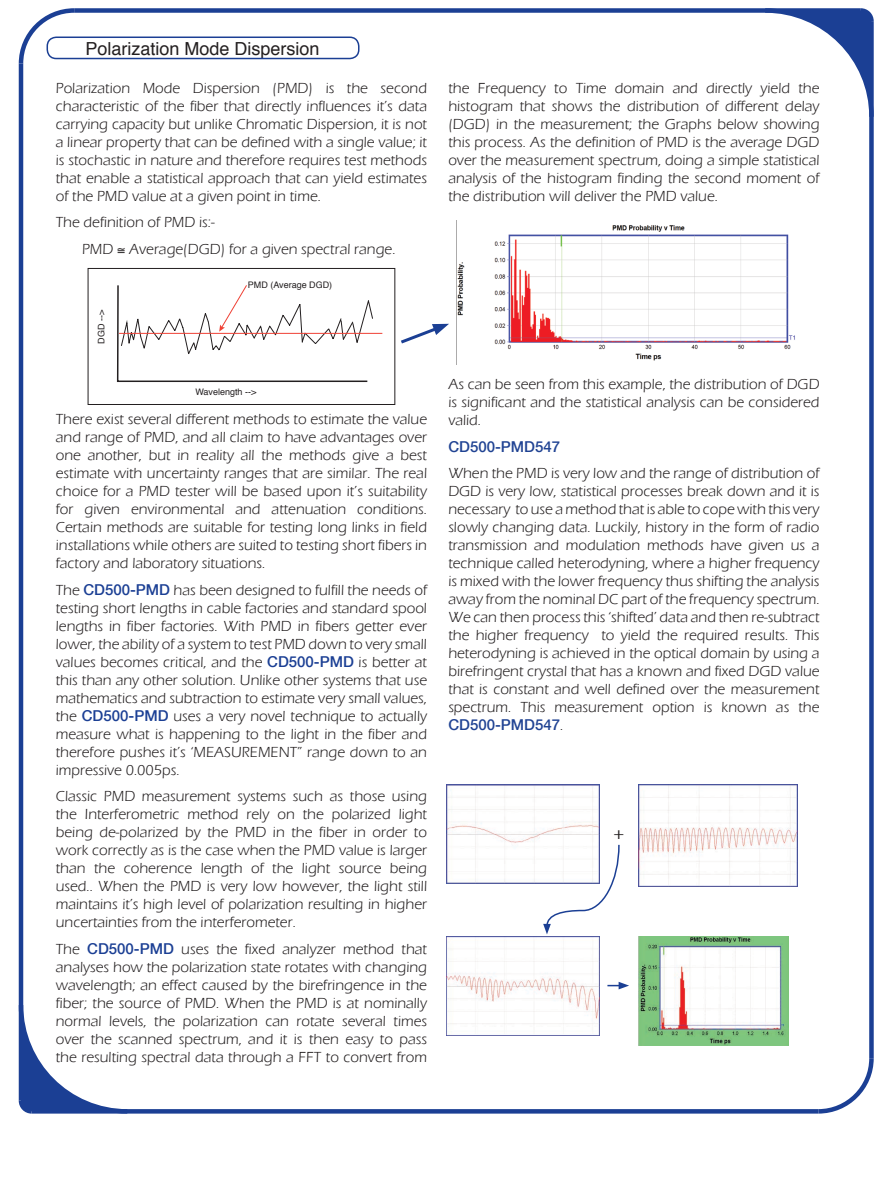
<style>
.page{position:relative;width:893px;height:1188px;background:#fff}
.page>*{position:absolute;margin:0;border:0;box-sizing:border-box;transform-origin:0 0}
.t1{font:18px "Helvetica";color:#231f20}
.t2{font:18px "Times";color:#231f20}
.t3{font:15px/18px "Eras Book ITC";color:#231f20;text-align:justify}
.t4{font:500 15px "Helvetica Neue";color:#204393}
.t5{font:9px "Helvetica";color:#231f20}
.s1{font-family:"Helvetica Neue";font-weight:500;color:#1b3f94}
.s2{font-family:"Eras Book ITC";font-weight:400;color:#231f20}
</style>
<div class="page">
<svg style="left:773px;top:8px;width:101px;height:102px"></svg>
<svg style="left:18px;top:8px;width:61px;height:60px"></svg>
<div style="left:74px;top:8px;width:787px;height:5px;background:#1b3f94"></div>
<hr style="left:19px;top:64px;width:4px;height:1037px;background:#1b3f94">
<div style="left:32px;top:1109px;width:786px;height:5px;background:#1b3f94"></div>
<svg style="left:18px;top:1001px;width:114px;height:113px"></svg>
<div style="left:869px;top:21px;width:5px;height:1037px;background:#1b3f94"></div>
<svg style="left:814px;top:1054px;width:60px;height:60px"></svg>
<div style="left:47px;top:37px;width:312px;height:22px;border:2px solid #1b3f94;border-radius:9px"></div>
<hr style="left:119px;top:333px;width:263px;height:1px;background:#ef4135">
<svg style="left:116px;top:285px;width:257px;height:97px"></svg>
<div style="left:88px;top:268px;width:307px;height:137px;border:1px solid #231f20"></div>
<img style="left:457px;top:225px;width:338px;height:136px">
<img style="left:639px;top:784px;width:158px;height:102px">
<img style="left:639px;top:936px;width:150px;height:110px">
<img style="left:446px;top:936px;width:154px;height:99px">
<img style="left:446px;top:784px;width:154px;height:99px">
<svg style="left:543px;top:843px;width:77px;height:91px"></svg>
<svg style="left:607px;top:982px;width:22px;height:7px"></svg>
<svg style="left:401px;top:324px;width:48px;height:20px"></svg>
<p class="t1" style="left:85px;top:34px;width:236px">Polarization Mode Dispersion</p>
<p class="t3" style="left:56px;top:79px;width:373px">Polarization Mode Dispersion (PMD) is the second characteristic of the fiber that directly influences it’s data carrying capacity but unlike Chromatic Dispersion, it is not a linear property that can be defined with a single value; it is stochastic in nature and therefore requires test methods that enable a statistical approach that can yield estimates of the PMD value at a given point in time.</p>
<p class="t3" style="left:82px;top:209px;width:315px;line-height:26.5px;text-indent:-26px">The definition of PMD is:-<br>PMD ≅ Average(DGD) for a given spectral range.</p>
<p class="t5" style="left:94px;top:344px;width:35px;rotate:-90deg">DGD --&gt;</p>
<p class="t5" style="left:248px;top:278px;width:86px">PMD (Average DGD)</p>
<p class="t5" style="left:195px;top:385px;width:62px">Wavelength --&gt;</p>
<p class="t3" style="left:56px;top:411px;width:373px">There exist several different methods to estimate the value and range of PMD, and all claim to have advantages over one another, but in reality all the methods give a best estimate with uncertainty ranges that are similar. The real choice for a PMD tester will be based upon it’s suitability for given environmental and attenuation conditions.<br>Certain methods are suitable for testing long links in field installations while others are suited to testing short fibers in factory and laboratory situations.</p>
<p class="t3" style="left:56px;top:581px;width:373px">The <span class="s1">CD500-PMD</span> has been designed to fulfill the needs of testing short lengths in cable factories and standard spool lengths in fiber factories. With PMD in fibers getter ever lower, the ability of a system to test PMD down to very small values becomes critical, and the <span class="s1">CD500-PMD</span> is better at this than any other solution. Unlike other systems that use mathematics and subtraction to estimate very small values, the <span class="s1">CD500-PMD</span> uses a very novel technique to actually measure what is happening to the light in the fiber and therefore pushes it’s ‘MEASUREMENT” range down to an impressive 0.005ps.</p>
<p class="t3" style="left:56px;top:788px;width:373px">Classic PMD measurement systems such as those using the Interferometric method rely on the polarized light being de-polarized by the PMD in the fiber in order to work correctly as is the case when the PMD value is larger than the coherence length of the light source being used.. When the PMD is very low however, the light still maintains it’s high level of polarization resulting in higher uncertainties from the interferometer.</p>
<p class="t3" style="left:56px;top:940px;width:373px">The <span class="s1">CD500-PMD</span> uses the fixed analyzer method that analyses how the polarization state rotates with changing wavelength; an effect caused by the birefringence in the fiber; the source of PMD. When the PMD is at nominally normal levels, the polarization can rotate several times over the scanned spectrum, and it is then easy to pass the resulting spectral data through a FFT to convert from</p>
<p class="t3" style="left:448px;top:79px;width:373px">the Frequency to Time domain and directly yield the histogram that shows the distribution of different delay (DGD) in the measurement; the Graphs below showing this process. As the definition of PMD is the average DGD over the measurement spectrum, doing a simple statistical analysis of the histogram finding the second moment of the distribution will deliver the PMD value.</p>
<p class="t3" style="left:448px;top:376px;width:373px">As can be seen from this example, the distribution of DGD is significant and the statistical analysis can be considered valid.</p>
<p class="t4" style="left:448px;top:434px;width:113px">CD500-PMD547</p>
<p class="t3" style="left:448px;top:465px;width:373px">When the PMD is very low and the range of distribution of DGD is very low, statistical processes break down and it is necessary to use a method that is able to cope with this very slowly changing data. Luckily, history in the form of radio transmission and modulation methods have given us a technique called heterodyning, where a higher frequency is mixed with the lower frequency thus shifting the analysis away from the nominal DC part of the frequency spectrum.<br>We can then process this ‘shifted’ data and then re-subtract the higher frequency to yield the required results. This heterodyning is achieved in the optical domain by using a birefringent crystal that has a known and fixed DGD value that is constant and well defined over the measurement spectrum. This measurement option is known as the</p>
<p class="t4" style="left:448px;top:713px;width:116px">CD500-PMD547<span class="s2">.</span></p>
<p class="t2" style="left:614px;top:817px;width:12px">+</p>
</div>
